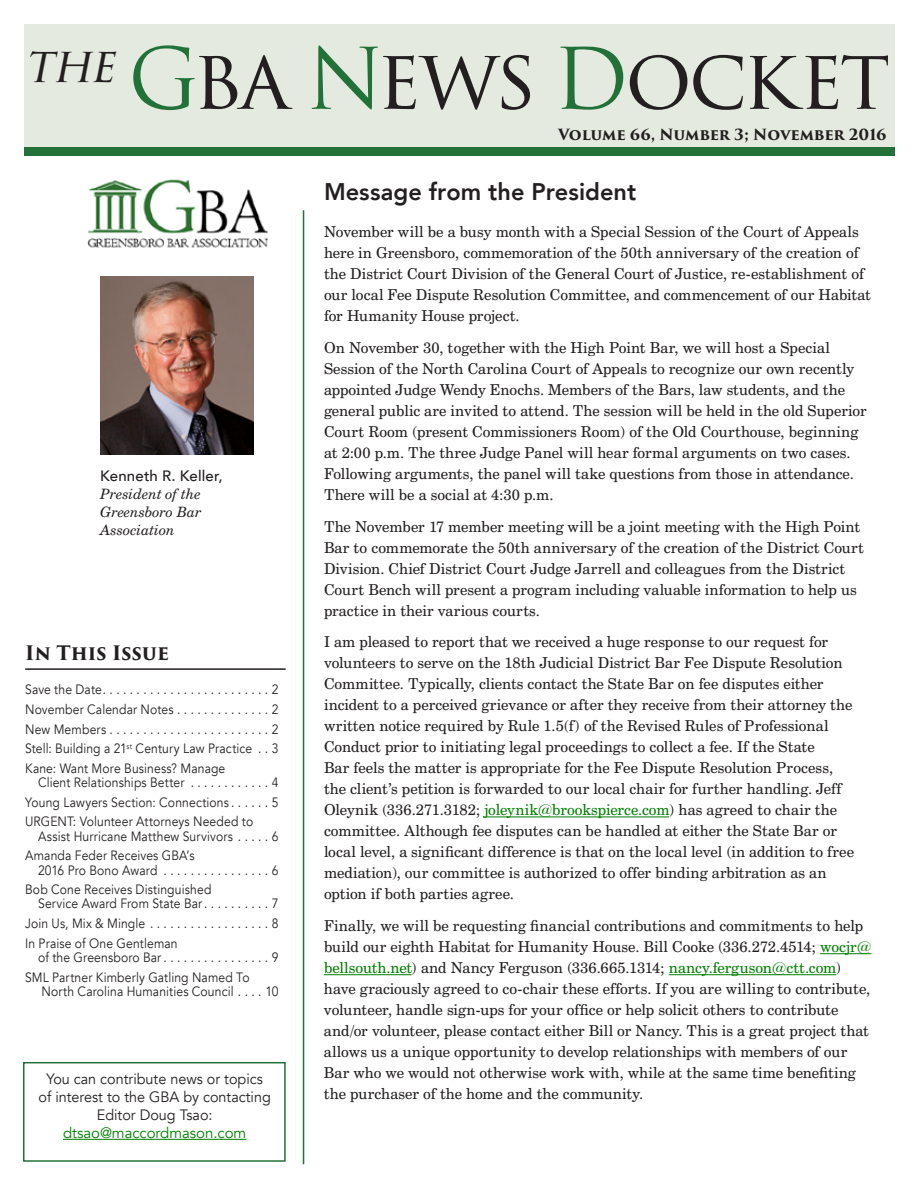
<style>
.page{position:relative;width:918px;height:1188px;background:#fff}
.page>*{position:absolute;margin:0;border:0;box-sizing:border-box;transform-origin:0 0}
.t1{font:82.5px "Trajan Pro 3";letter-spacing:-.045em;color:#231f20}
.t2{font:800 24px "Avenir";letter-spacing:.005em;color:#231f20}
.t3{font:700 19.5px "Trajan Pro 3";letter-spacing:.005em;color:#231f20}
.t4{font:15px/21px "Century Schoolbook BT";letter-spacing:.005em;color:#231f20}
.t5{font:15px/18px "Avenir";color:#231f20;text-align:center;scale:.96 1}
.t6{font:700 15px "Trajan Pro 3";letter-spacing:-.01em;color:#231f20}
.t7{font:15px "Avenir";letter-spacing:-.005em;color:#008000}
.t8{font:500 15px "Avenir";letter-spacing:.01em;color:#231f20}
.t9{font:italic 14.25px/18px "Century Schoolbook BT";letter-spacing:.005em;color:#231f20;text-align:justify}
.t10{font:13.5px/14.2px "Avenir";letter-spacing:.01em;color:#231f20;scale:.9 1}
.s1{color:#227138}
.s2{color:#008000}
</style>
<div class="page">
<hr style="left:484px;top:816px;width:185px;height:1px;background:#008000">
<hr style="left:820px;top:953px;width:52px;height:1px;background:#008000">
<hr style="left:324px;top:974px;width:88px;height:1px;background:#008000">
<hr style="left:669px;top:974px;width:167px;height:1px;background:#008000">
<div style="left:24px;top:24px;width:870px;height:132px;background:#e4eae0"></div>
<img style="left:87px;top:179px;width:181px;height:69px">
<div style="left:24px;top:147px;width:870px;height:9px;background:#227138"></div>
<img style="left:100px;top:276px;width:153px;height:179px">
<hr style="left:303px;top:210px;width:1px;height:954px;background:#227138">
<div style="left:23px;top:1062px;width:263px;height:100px;border:2px solid #227138"></div>
<hr style="left:63px;top:1139px;width:183px;height:1px;background:#008000">
<hr style="left:25px;top:668px;width:261px;height:2px;background:#231f20">
<h1 class="t1" style="left:24px;top:22px;width:867px"><sup>the</sup><span class="s1">G</span>ba <span class="s1">N</span>ews <span class="s1">D</span>ocket</h1>
<p class="t6" style="left:558px;top:123px;width:330px">Volume 66, Number 3; November 2016</p>
<h2 class="t2" style="left:324px;top:173px;width:314px">Message from the President</h2>
<p class="t8" style="left:100px;top:463px;width:124px">Kenneth R. Keller,</p>
<p class="t9" style="left:100px;top:485px;width:103px">President of the Greensboro Bar Association</p>
<h3 class="t3" style="left:25px;top:638px;width:146px">In This Issue</h3>
<p class="t10" style="left:25px;top:683px;width:91px">Save the Date .........................</p>
<p class="t10" style="left:272px;top:683px;width:9px">2</p>
<p class="t10" style="left:25px;top:702px;width:170px">November Calendar Notes ...............</p>
<p class="t10" style="left:272px;top:702px;width:9px">2</p>
<p class="t10" style="left:25px;top:722px;width:99px">New Members ........................</p>
<p class="t10" style="left:272px;top:722px;width:9px">2</p>
<p class="t10" style="left:25px;top:742px;width:257px">Stell: Building a 21<sup>st</sup> Century Law Practice ...</p>
<p class="t10" style="left:272px;top:742px;width:9px">3</p>
<p class="t10" style="left:38px;top:761px;width:210px;text-indent:-13px">Kane: Want More Business? Manage<br>Client Relationships Better .............</p>
<p class="t10" style="left:272px;top:776px;width:9px">4</p>
<p class="t10" style="left:25px;top:795px;width:234px">Young Lawyers Section: Connections ......</p>
<p class="t10" style="left:272px;top:795px;width:9px">5</p>
<p class="t10" style="left:25px;top:815px;width:255px;text-align:center">URGENT: Volunteer Attorneys Needed to<br>Assist Hurricane Matthew Survivors ......</p>
<p class="t10" style="left:272px;top:829px;width:9px">6</p>
<p class="t10" style="left:38px;top:849px;width:175px;text-indent:-13px">Amanda Feder Receives GBA’s<br>2016 Pro Bono Award .................</p>
<p class="t10" style="left:272px;top:863px;width:9px">6</p>
<p class="t10" style="left:38px;top:883px;width:194px;text-indent:-13px">Bob Cone Receives Distinguished<br>Service Award From State Bar ..........</p>
<p class="t10" style="left:272px;top:897px;width:9px">7</p>
<p class="t10" style="left:25px;top:917px;width:138px">Join Us, Mix &amp; Mingle ...................</p>
<p class="t10" style="left:272px;top:917px;width:9px">8</p>
<p class="t10" style="left:25px;top:936px;width:171px;text-align:center">In Praise of One Gentleman of the Greensboro Bar ................</p>
<p class="t10" style="left:272px;top:950px;width:9px">9</p>
<p class="t10" style="left:25px;top:970px;width:251px;text-align:center">SML Partner Kimberly Gatling Named To<br>North Carolina Humanities Council ....</p>
<p class="t10" style="left:266px;top:984px;width:16px">10</p>
<p class="t5" style="left:39px;top:1070px;width:243px">You can contribute news or topics of interest to the GBA by contacting<br>Editor Doug Tsao:</p>
<p class="t7" style="left:63px;top:1124px;width:185px">dtsao@maccordmason.com</p>
<p class="t4" style="left:324px;top:221px;width:549px">November will be a busy month with a Special Session of the Court of Appeals here in Greensboro, commemoration of the 50th anniversary of the creation of the District Court Division of the General Court of Justice, re-establishment of our local Fee Dispute Resolution Committee, and commencement of our Habitat for Humanity House project.</p>
<p class="t4" style="left:324px;top:337px;width:544px">On November 30, together with the High Point Bar, we will host a Special Session of the North Carolina Court of Appeals to recognize our own recently appointed Judge Wendy Enochs. Members of the Bars, law students, and the general public are invited to attend. The session will be held in the old Superior Court Room (present Commissioners Room) of the Old Courthouse, beginning at 2:00 p.m. The three Judge Panel will hear formal arguments on two cases.<br>Following arguments, the panel will take questions from those in attendance.<br>There will be a social at 4:30 p.m.</p>
<p class="t4" style="left:324px;top:516px;width:542px">The November 17 member meeting will be a joint meeting with the High Point Bar to commemorate the 50th anniversary of the creation of the District Court Division. Chief District Court Judge Jarrell and colleagues from the District Court Bench will present a program including valuable information to help us practice in their various courts.</p>
<p class="t4" style="left:324px;top:631px;width:532px">I am pleased to report that we received a huge response to our request for volunteers to serve on the 18th Judicial District Bar Fee Dispute Resolution Committee. Typically, clients contact the State Bar on fee disputes either incident to a perceived grievance or after they receive from their attorney the written notice required by Rule 1.5(f) of the Revised Rules of Professional Conduct prior to initiating legal proceedings to collect a fee. If the State<br>Bar feels the matter is appropriate for the Fee Dispute Resolution Process, the client’s petition is forwarded to our local chair for further handling. Jeff Oleynik (336.271.3182; <span class="s2">joleynik@brookspierce.com</span>) has agreed to chair the committee. Although fee disputes can be handled at either the State Bar or local level, a significant difference is that on the local level (in addition to free mediation), our committee is authorized to offer binding arbitration as an option if both parties agree.</p>
<p class="t4" style="left:324px;top:915px;width:549px">Finally, we will be requesting financial contributions and commitments to help build our eighth Habitat for Humanity House. Bill Cooke (336.272.4514; <span class="s2">wocjr@ bellsouth.net</span>) and Nancy Ferguson (336.665.1314; <span class="s2">nancy.ferguson@ctt.com</span>) have graciously agreed to co-chair these efforts. If you are willing to contribute, volunteer, handle sign-ups for your office or help solicit others to contribute and/or volunteer, please contact either Bill or Nancy. This is a great project that allows us a unique opportunity to develop relationships with members of our Bar who we would not otherwise work with, while at the same time benefiting the purchaser of the home and the community.</p>
</div>
